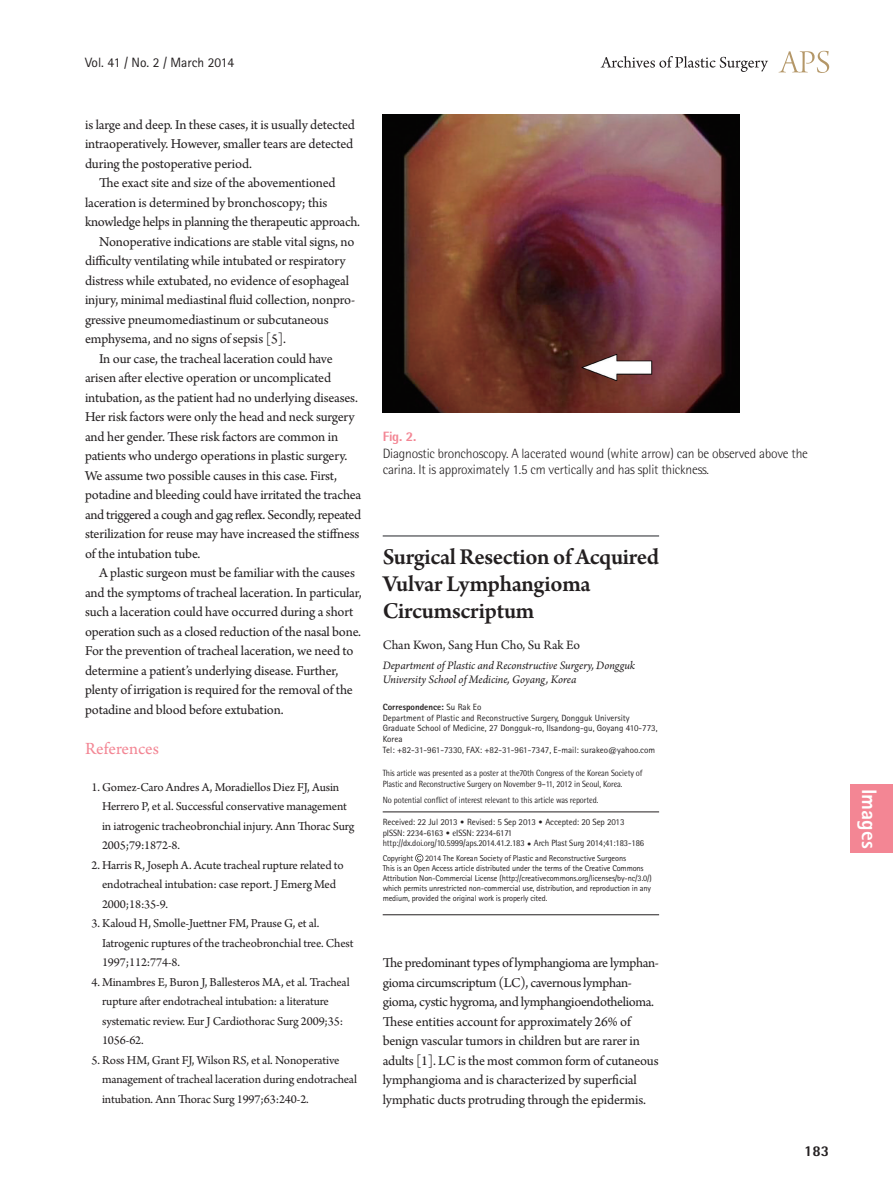
<style>
.page{position:relative;width:893px;height:1191px;background:#fff}
.page>*{position:absolute;margin:0;border:0;box-sizing:border-box;transform-origin:0 0}
.성형_이미지__제목{font:600 24px/27px "Arno Pro";letter-spacing:-.015em;color:#231f20}
.논문_분류{font:800 21px "Rotis Sans Serif Std";color:#fff}
.대제목_Letter{font:18px "Arno Pro";letter-spacing:-.005em;color:#f38694}
.t1{font:800 15px "Rotis Semi Sans Std";color:#231f20}
.성형_본문_이미지{font:14.25px/19.5px "Arno Pro";letter-spacing:-.015em;color:#231f20}
.표_그림체{font:300 13.5px/16.4px "Rotis Semi Sans Std";letter-spacing:-.015em;color:#231f20}
.성형_이미지__이름{font:13.5px "Arno Pro";letter-spacing:-.005em;color:#231f20}
.권_호_월{font:13.5px "Rotis Sans Serif Std";color:#231f20}
.참고문헌-1__이미지{font:12.75px/19.5px "Arno Pro";letter-spacing:-.01em;color:#231f20}
.성형_이미지__소속{font:italic 12px/14.4px "Arno Pro";letter-spacing:-.005em;color:#231f20}
.성형_이미지__교신주소{font:9px/10.8px "Rotis Sans Serif Std";color:#231f20}
.t2{font:9px/10.8px "Rotis Semi Sans Std";letter-spacing:-.01em;color:#231f20;scale:.9 1}
.t3{font:9px/10.8px "Rotis Semi Sans Std";letter-spacing:-.01em;color:#231f20;scale:.95 1}
.성형_이미지__교신주소-2{font:800 9px "Rotis Sans Serif Std";color:#231f20}
.교신저자__이미지{font:8.4px/10.1px "Rotis Sans Serif Std";letter-spacing:-.015em;color:#231f20}
.s1{font-weight:800;color:#f38694}
.s2{font-weight:400}
.s3{font-family:"Rotis Sans Serif Std"}
.s4{font-family:"DIN Pro";font-weight:300}
</style>
<div class="page">
<svg style="left:779px;top:51px;width:50px;height:22px"></svg>
<svg style="left:601px;top:56px;width:167px;height:16px"></svg>
<div style="left:850px;top:784px;width:43px;height:68px;background:#f38694"></div>
<img style="left:383px;top:115px;width:357px;height:297px">
<hr style="left:383px;top:811px;width:276px;height:1px;background:#231f20">
<hr style="left:383px;top:914px;width:276px;height:1px;background:#231f20">
<svg style="left:415px;top:854px;width:8px;height:8px"></svg>
<hr style="left:383px;top:535px;width:276px;height:1px;background:#6c6d70">
<p class="권_호_월" style="left:85px;top:54px;width:151px">Vol. 41 / No. 2 / March 2014</p>
<p class="성형_본문_이미지" style="left:85px;top:115px;width:271px">is large and deep. In these cases, it is usually detected intraoperatively. However, smaller tears are detected during the postoperative period.</p>
<p class="성형_본문_이미지" style="left:85px;top:174px;width:277px;text-indent:14px">The exact site and size of the abovementioned laceration is determined by bronchoscopy; this knowledge helps in planning the therapeutic approach.</p>
<p class="성형_본문_이미지" style="left:85px;top:232px;width:271px;text-indent:14px">Nonoperative indications are stable vital signs, no difficulty ventilating while intubated or respiratory distress while extubated, no evidence of esophageal injury, minimal mediastinal fluid collection, nonpro&shy;gressive pneumomediastinum or subcutaneous emphysema, and no signs of sepsis [5].</p>
<p class="성형_본문_이미지" style="left:85px;top:349px;width:278px;text-indent:14px">In our case, the tracheal laceration could have arisen after elective operation or uncomplicated intubation, as the patient had no underlying diseases.<br>Her risk factors were only the head and neck surgery and her gender. These risk factors are common in patients who undergo operations in plastic surgery.<br>We assume two possible causes in this case. First, potadine and bleeding could have irritated the trachea and triggered a cough and gag reflex. Secondly, repeated sterilization for reuse may have increased the stiffness of the intubation tube.</p>
<p class="성형_본문_이미지" style="left:85px;top:564px;width:278px;text-indent:14px">A plastic surgeon must be familiar with the causes and the symptoms of tracheal laceration. In particular, such a laceration could have occurred during a short operation such as a closed reduction of the nasal bone.<br>For the prevention of tracheal laceration, we need to determine a patient’s underlying disease. Further, plenty of irrigation is required for the removal of the potadine and blood before extubation.</p>
<p class="대제목_Letter" style="left:85px;top:738px;width:75px">References</p>
<p class="참고문헌-1__이미지" style="left:102px;top:777px;width:254px;text-indent:-11px">1. Gomez-Caro Andres A, Moradiellos Diez FJ, Ausin Herrero P, et al. Successful conservative management in iatrogenic tracheobronchial injury. Ann Thorac Surg 2005;79:1872-8.</p>
<p class="참고문헌-1__이미지" style="left:102px;top:855px;width:243px;text-indent:-11px">2. Harris R, Joseph A. Acute tracheal rupture related to endotracheal intubation: case report. J Emerg Med<br>2000;18:35-9.</p>
<p class="참고문헌-1__이미지" style="left:102px;top:914px;width:253px;text-indent:-11px">3. Kaloud H, Smolle-Juettner FM, Prause G, et al.<br>Iatrogenic ruptures of the tracheobronchial tree. Chest<br>1997;112:774-8.</p>
<p class="참고문헌-1__이미지" style="left:102px;top:972px;width:249px;text-indent:-11px">4. Minambres E, Buron J, Ballesteros MA, et al. Tracheal rupture after endotracheal intubation: a literature systematic review. Eur J Cardiothorac Surg 2009;35:<br>1056-62.</p>
<p class="참고문헌-1__이미지" style="left:102px;top:1050px;width:256px;text-indent:-11px">5. Ross HM, Grant FJ, Wilson RS, et al. Nonoperative management of tracheal laceration during endotracheal intubation. Ann Thorac Surg 1997;63:240-2.</p>
<p class="표_그림체" style="left:383px;top:428px;width:427px"><span class="s1">Fig. 2.<br></span>Diagnostic bronchoscopy. A lacerated wound (white arrow) can be observed above the carina. It is approximately 1.5 cm vertically and has split thickness.</p>
<p class="성형_이미지__제목" style="left:383px;top:544px;width:278px">Surgical Resection of Acquired<br>Vulvar Lymphangioma<br>Circumscriptum</p>
<p class="성형_이미지__이름" style="left:383px;top:637px;width:199px">Chan Kwon, Sang Hun Cho, Su Rak Eo</p>
<p class="성형_이미지__소속" style="left:383px;top:658px;width:254px">Department of Plastic and Reconstructive Surgery, Dongguk<br>University School of Medicine, Goyang, Korea</p>
<p class="성형_이미지__교신주소-2" style="left:383px;top:701px;width:100px">Correspondence: <span class="s2">Su Rak Eo</span></p>
<p class="성형_이미지__교신주소" style="left:383px;top:712px;width:276px">Department of Plastic and Reconstructive Surgery, Dongguk University<br>Graduate School of Medicine, 27 Dongguk-ro, Ilsandong-gu, Goyang 410-773,<br>Korea</p>
<p class="성형_이미지__교신주소" style="left:383px;top:744px;width:274px">Tel: +82-31-961-7330, FAX: +82-31-961-7347, E-mail: surakeo@yahoo.com</p>
<p class="t2" style="left:383px;top:767px;width:290px">This article was presented as a poster at the70th Congress of the Korean Society of<br>Plastic and Reconstructive Surgery on November 9–11, 2012 in Seoul, Korea.</p>
<p class="t2" style="left:383px;top:795px;width:241px">No potential conflict of interest relevant to this article was reported.</p>
<p class="t3" style="left:383px;top:816px;width:277px"><span class="s3">Received: 22 Jul 2013</span> <span class="s4">•</span> <span class="s3">Revised: 5 Sep 2013</span> <span class="s4">•</span> <span class="s3">Accepted: 20 Sep 2013 </span>pISSN: 2234-6163 <span class="s4">•</span> eISSN: 2234-6171 http://dx.doi.org/10.5999/aps.2014.41.2.183 <span class="s4">•</span> Arch Plast Surg 2014;41:183-186</p>
<p class="교신저자__이미지" style="left:383px;top:853px;width:32px">Copyright</p>
<p class="교신저자__이미지" style="left:425px;top:853px;width:202px">2014 The Korean Society of Plastic and Reconstructive Surgeons</p>
<p class="교신저자__이미지" style="left:383px;top:863px;width:271px">This is an Open Access article distributed under the terms of the Creative Commons Attribution Non-Commercial License (http://creativecommons.org/licenses/by-nc/3.0/) which permits unrestricted non-commercial use, distribution, and reproduction in any medium, provided the original work is properly cited.</p>
<p class="성형_본문_이미지" style="left:383px;top:954px;width:277px">The predominant types of lymphangioma are lymphan&shy;gioma circumscriptum (LC), cavernous lymphan&shy;gioma, cystic hygroma, and lymphangioendothelioma.<br>These entities account for approximately 26% of benign vascular tumors in children but are rarer in adults [1]. LC is the most common form of cutaneous lymphangioma and is characterized by superficial lymphatic ducts protruding through the epidermis.</p>
<p class="t1" style="left:804px;top:1141px;width:27px">183</p>
<p class="논문_분류" style="left:882px;top:789px;width:61px;rotate:90deg">Images</p>
</div>
